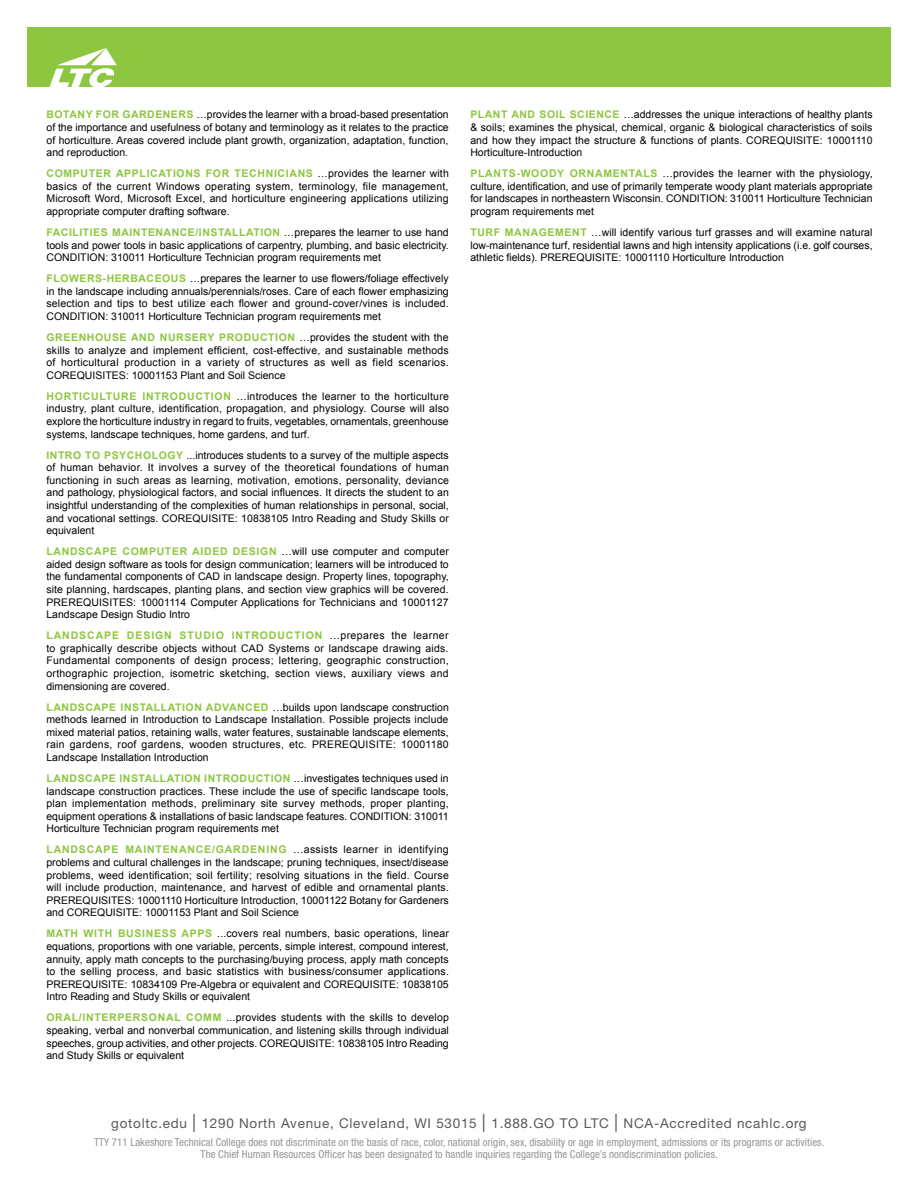
<style>
.page{position:relative;width:918px;height:1188px;background:#fff}
.page>*{position:absolute;margin:0;border:0;box-sizing:border-box;transform-origin:0 0}
.t1{font:13.5px "Helvetica Neue";letter-spacing:.055em;color:#58595b}
.t2{font:condensed 10.8px/12px "Helvetica Neue";letter-spacing:.005em;color:#939598;text-align:center}
.t3{font:10.5px/12.6px "Arial";color:#000;text-align:justify}
.t4{font:700 10.5px "Arial";letter-spacing:.065em;color:#8dc63f}
.t5{font:700 10.5px "Arial";letter-spacing:.09em;color:#8dc63f}
.s1{font-weight:700;color:#8dc63f}
.s2{font-size:18px}
</style>
<div class="page">
<div style="left:27px;top:27px;width:864px;height:60px;background:#8dc63f"></div>
<svg style="left:49px;top:48px;width:68px;height:39px"></svg>
<p class="t3" style="left:46px;top:108px;width:404px;text-indent:23px"><span class="s1">ANY FOR GARDE NERS</span> …provides the learner with a broad-based presentation of the importance and usefulness of botany and terminology as it relates to the practice of horticulture. Areas covered include plant growth, organization, adaptation, function, and reproduction.</p>
<p class="t4" style="left:46px;top:166px;width:43px">COMPUTER</p>
<p class="t4" style="left:116px;top:166px;width:106px">APPLICATIONS FOR</p>
<p class="t4" style="left:46px;top:108px;width:9px">BOT</p>
<p class="t3" style="left:46px;top:167px;width:404px;text-indent:188px"><span class="s1">TE CH NICIANS</span> …provides the learner with basics of the current Windows operating system, terminology, file management, Microsoft Word, Microsoft Excel, and horticulture engineering applications utilizing appropriate computer drafting software.</p>
<p class="t3" style="left:46px;top:226px;width:404px"><span class="s1">FACILITIES MAINTE NANCE/INSTALLATION</span> …prepares the learner to use hand tools and power tools in basic applications of carpentry, plumbing, and basic electricity.<br>CONDITION: 310011 Horticulture Technician program requirements met</p>
<p class="t4" style="left:46px;top:271px;width:69px">FLOWERS-HERB</p>
<p class="t4" style="left:139px;top:271px;width:25px">ACEOU</p>
<p class="t3" style="left:46px;top:272px;width:404px;text-indent:133px"><span class="s1">S</span> …prepares the learner to use flowers/foliage effectively in the landscape including annuals/perennials/roses. Care of each flower emphasizing selection and tips to best utilize each flower and ground-cover/vines is included.<br>CONDITION: 310011 Horticulture Technician program requirements met</p>
<p class="t4" style="left:46px;top:330px;width:9px">GREE</p>
<p class="t4" style="left:79px;top:330px;width:17px">NHOU</p>
<p class="t3" style="left:46px;top:331px;width:404px;text-indent:66px"><span class="s1">SE AND NURSERY PRO DU CTION</span> …provides the student with the skills to analyze and implement efficient, cost-effective, and sustainable methods of horticultural production in a variety of structures as well as field scenarios.<br>COREQUISITES: 10001153 Plant and Soil Science</p>
<p class="t4" style="left:46px;top:389px;width:9px">HORT</p>
<p class="t4" style="left:79px;top:389px;width:36px">ICULTURE</p>
<p class="t4" style="left:142px;top:389px;width:21px">INTRO</p>
<p class="t3" style="left:46px;top:390px;width:404px;text-indent:132px"><span class="s1">DU CTION</span> …introduces the learner to the horticulture industry, plant culture, identification, propagation, and physiology. Course will also explore the horticulture industry in regard to fruits, vegetables, ornamentals, greenhouse systems, landscape techniques, home gardens, and turf.</p>
<p class="t4" style="left:46px;top:448px;width:21px">INTRO</p>
<p class="t3" style="left:46px;top:449px;width:404px;text-indent:39px"><span class="s1">TO PSYCHO LOGY</span> ...introduces students to a survey of the multiple aspects of human behavior. It involves a survey of the theoretical foundations of human functioning in such areas as learning, motivation, emotions, personality, deviance and pathology, physiological factors, and social influences. It directs the student to an insightful understanding of the complexities of human relationships in personal, social, and vocational settings. COREQUISITE: 10838105 Intro Reading and Study Skills or equivalent</p>
<p class="t4" style="left:46px;top:544px;width:119px">LANDSCAPE COM PUTER</p>
<p class="t3" style="left:46px;top:545px;width:404px;text-indent:146px"><span class="s1">AIDE D DESIG N</span> …will use computer and computer aided design software as tools for design communication; learners will be introduced to the fundamental components of CAD in landscape design. Property lines, topography, site planning, hardscapes, planting plans, and section view graphics will be covered.<br>PREREQUISITES: 10001114 Computer Applications for Technicians and 10001127<br>Landscape Design Studio Intro</p>
<p class="t5" style="left:46px;top:628px;width:207px">LANDSCAPE DESIGN STU DIO INTRO</p>
<p class="t3" style="left:46px;top:629px;width:404px;text-indent:223px"><span class="s1">DU CTION</span> …prepares the learner to graphically describe objects without CAD Systems or landscape drawing aids.<br>Fundamental components of design process; lettering, geographic construction, orthographic projection, isometric sketching, section views, auxiliary views and dimensioning are covered.</p>
<p class="t3" style="left:46px;top:701px;width:404px"><span class="s1">LANDSCAPE INSTALLATION ADVANCE D</span> …builds upon landscape construction methods learned in Introduction to Landscape Installation. Possible projects include mixed material patios, retaining walls, water features, sustainable landscape elements, rain gardens, roof gardens, wooden structures, etc. PREREQUISITE: 10001180<br>Landscape Installation Introduction</p>
<p class="t4" style="left:46px;top:771px;width:178px">LANDSCAPE INSTALLATION INTRO</p>
<p class="t3" style="left:46px;top:772px;width:404px;text-indent:193px"><span class="s1">DU CTION</span> …investigates techniques used in landscape construction practices. These include the use of specific landscape tools, plan implementation methods, preliminary site survey methods, proper planting, equipment operations &amp; installations of basic landscape features. CONDITION: 310011<br>Horticulture Technician program requirements met</p>
<p class="t3" style="left:46px;top:843px;width:404px"><span class="s1">LANDSCAPE MAINTE NANCE/GARDENING</span> …assists learner in identifying problems and cultural challenges in the landscape; pruning techniques, insect/disease problems, weed identification; soil fertility; resolving situations in the field. Course will include production, maintenance, and harvest of edible and ornamental plants.<br>PREREQUISITES: 10001110 Horticulture Introduction, 10001122 Botany for Gardeners and COREQUISITE: 10001153 Plant and Soil Science</p>
<p class="t4" style="left:46px;top:927px;width:25px">MATH</p>
<p class="t3" style="left:46px;top:927px;width:404px;text-indent:37px"><span class="s1">With BU SINESS APPS</span> ...covers real numbers, basic operations, linear equations, proportions with one variable, percents, simple interest, compound interest, annuity, apply math concepts to the purchasing/buying process, apply math concepts to the selling process, and basic statistics with business/consumer applications.<br>PREREQUISITE: 10834109 Pre-Algebra or equivalent and COREQUISITE: 10838105<br>Intro Reading and Study Skills or equivalent</p>
<p class="t4" style="left:46px;top:1011px;width:57px">ORAL/INTER</p>
<p class="t4" style="left:118px;top:1011px;width:87px">PERSONAL COMM</p>
<p class="t3" style="left:46px;top:1011px;width:404px;text-indent:180px">...provides students with the skills to develop speaking, verbal and nonverbal communication, and listening skills through individual speeches, group activities, and other projects. COREQUISITE: 10838105 Intro Reading and Study Skills or equivalent</p>
<p class="t3" style="left:470px;top:108px;width:404px"><span class="s1">PLANT AND SOIL SCIE NCE</span> …addresses the unique interactions of healthy plants &amp; soils; examines the physical, chemical, organic &amp; biological characteristics of soils and how they impact the structure &amp; functions of plants. COREQUISITE: 10001110<br>Horticulture-Introduction</p>
<p class="t3" style="left:470px;top:167px;width:404px"><span class="s1">PLANTS-WOO DY ORNAME NTALS</span> …provides the learner with the physiology, culture, identification, and use of primarily temperate woody plant materials appropriate for landscapes in northeastern Wisconsin. CONDITION: 310011 Horticulture Technician program requirements met</p>
<p class="t4" style="left:470px;top:225px;width:9px">TUR</p>
<p class="t4" style="left:494px;top:225px;width:55px">F MANAGEME</p>
<p class="t3" style="left:470px;top:226px;width:404px;text-indent:102px"><span class="s1">NT</span> …will identify various turf grasses and will examine natural low-maintenance turf, residential lawns and high intensity applications (i.e. golf courses, athletic fields). PREREQUISITE: 10001110 Horticulture Introduction</p>
<p class="t1" style="left:111px;top:1115px;width:697px">gotoltc.edu <span class="s2">|</span> 1290 North Avenue, Cleveland, WI 53015 <span class="s2">|</span> 1.888.GO TO LTC <span class="s2">|</span> NCA-Accredited ncahlc.org</p>
<p class="t2" style="left:94px;top:1136px;width:732px">TTY 711 Lakeshore Technical College does not discriminate on the basis of race, color, national origin, sex, disability or age in employment, admissions or its programs or activities.<br>The Chief Human Resources Officer has been designated to handle inquiries regarding the College’s nondiscrimination policies.</p>
</div>
